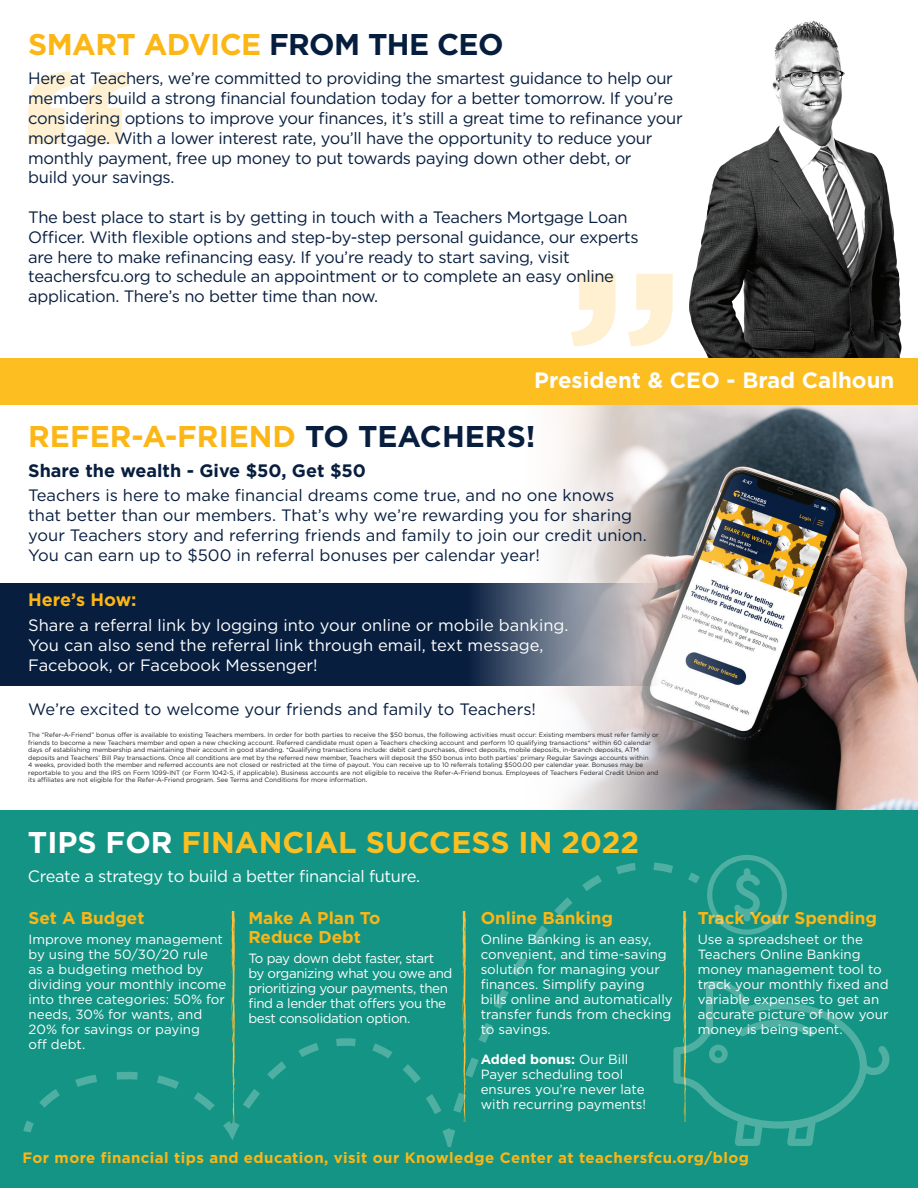
<style>
.page{position:relative;width:918px;height:1188px;background:#fff}
.page>*{position:absolute;margin:0;border:0;box-sizing:border-box;transform-origin:0 0}
.t1{font:700 30px "Gotham";color:#fdbe1f}
.t2{font:700 30px "Gotham";color:#fcb615}
.t3{font:700 30px "Gotham";letter-spacing:-.02em;color:#fcb615}
.t4{font:700 22.2px "Gotham";color:#fff}
.t5{font:700 18px "Gotham";color:#081e3f}
.t6{font:700 18px "Gotham";color:#fcb615}
.t7{font:700 17.1px/18.5px "Gotham";color:#fcb615}
.t8{font:16.5px/19.8px "Gotham";letter-spacing:-.02em;color:#081e3f}
.t9{font:16.5px/19.8px "Gotham";color:#081e3f}
.t10{font:16.5px/19.8px "Gotham";color:#fff}
.t11{font:16.5px "Gotham";letter-spacing:-.02em;color:#fff}
.t12{font:700 15px "Gotham";letter-spacing:.03em;color:#fcb615}
.t13{font:13.35px/15px "Gotham";color:#fff}
.t14{font:13.35px/15px "Gotham";letter-spacing:-.03em;color:#fff}
.t15{font:6.3px/7.5px "Gotham";color:#231f20}
.s1{color:#061e3e}
.s2{color:#071e3f}
.s3{color:#fff}
.s4{font-weight:700}
</style>
<div class="page">
<div style="left:0;top:810px;width:918px;height:378px;background:#149484"></div>
<img style="left:558px;top:405px;width:360px;height:405px">
<svg style="left:0;top:583px;width:702px;height:103px;background:#30415b"></svg>
<img style="left:689px;top:20px;width:213px;height:338px">
<svg style="left:28px;top:72px;width:102px;height:72px"></svg>
<div style="left:0;top:358px;width:918px;height:47px;background:#fdbe21"></div>
<svg style="left:571px;top:274px;width:102px;height:72px"></svg>
<svg style="left:701px;top:855px;width:189px;height:291px"></svg>
<svg style="left:23px;top:866px;width:678px;height:280px"></svg>
<h1 class="t3" style="left:28px;top:25px;width:477px">SMART ADVICE <span class="s1">FROM THE CEO</span></h1>
<p class="t8" style="left:28px;top:68px;width:656px">Here at Teachers, we’re committed to providing the smartest guidance to help our members build a strong financial foundation today for a better tomorrow. If you’re considering options to improve your finances, it’s still a great time to refinance your mortgage. With a lower interest rate, you’ll have the opportunity to reduce your monthly payment, free up money to put towards paying down other debt, or<br>build your savings.</p>
<p class="t8" style="left:28px;top:207px;width:612px">The best place to start is by getting in touch with a Teachers Mortgage Loan Officer. With flexible options and step-by-step personal guidance, our experts are here to make refinancing easy. If you’re ready to start saving, visit teachersfcu.org to schedule an appointment or to complete an easy online application. There’s no better time than now.</p>
<h2 class="t4" style="left:534px;top:366px;width:362px">President &amp; CEO - Brad Calhoun</h2>
<h1 class="t2" style="left:28px;top:416px;width:509px">REFER-A-FRIEND <span class="s2">TO TEACHERS!</span></h1>
<h3 class="t5" style="left:28px;top:459px;width:339px">Share the wealth - Give $50, Get $50</h3>
<p class="t9" style="left:28px;top:485px;width:620px">Teachers is here to make financial dreams come true, and no one knows that better than our members. That’s why we’re rewarding you for sharing your Teachers story and referring friends and family to join our credit union.<br>You can earn up to $500 in referral bonuses per calendar year!</p>
<h3 class="t6" style="left:28px;top:588px;width:110px">Here’s How:</h3>
<h3 class="t10" style="left:28px;top:615px;width:542px">Share a referral link by logging into your online or mobile banking.<br>You can also send the referral link through email, text message,<br>Facebook, or Facebook Messenger!</h3>
<h3 class="t9" style="left:28px;top:699px;width:509px">We’re excited to welcome your friends and family to Teachers!</h3>
<p class="t15" style="left:28px;top:731px;width:632px">The “Refer-A-Friend” bonus offer is available to existing Teachers members. In order for both parties to receive the $50 bonus, the following activities must occur: Existing members must refer family or friends to become a new Teachers member and open a new checking account. Referred candidate must open a Teachers checking account and perform 10 qualifying transactions* within 60 calendar days of establishing membership and maintaining their account in good standing. *Qualifying transactions include: debit card purchases, direct deposits, mobile deposits, in-branch deposits, ATM deposits and Teachers’ Bill Pay transactions. Once all conditions are met by the referred new member, Teachers will deposit the $50 bonus into both parties’ primary Regular Savings accounts within<br>4 weeks, provided both the member and referred accounts are not closed or restricted at the time of payout. You can receive up to 10 referrals totaling $500.00 per calendar year. Bonuses may be reportable to you and the IRS on Form 1099-INT (or Form 1042-S, if applicable). Business accounts are not eligible to receive the Refer-A-Friend bonus. Employees of Teachers Federal Credit Union and its affiliates are not eligible for the Refer-A-Friend program. See Terms and Conditions for more information.</p>
<h1 class="t1" style="left:28px;top:823px;width:613px"><span class="s3">TIPS FOR</span> FINANCIAL SUCCESS IN 2022</h1>
<h3 class="t11" style="left:28px;top:866px;width:394px">Create a strategy to build a better financial future.</h3>
<h3 class="t7" style="left:29px;top:909px;width:117px">Set A Budget</h3>
<h3 class="t13" style="left:29px;top:932px;width:199px">Improve money management by using the 50/30/20 rule<br>as a budgeting method by dividing your monthly income into three categories: 50% for needs, 30% for wants, and<br>20% for savings or paying<br>off debt.</h3>
<h3 class="t7" style="left:248px;top:909px;width:134px">Make A Plan To<br>Reduce Debt</h3>
<h3 class="t14" style="left:248px;top:950px;width:206px">To pay down debt faster, start by organizing what you owe and prioritizing your payments, then find a lender that offers you the best consolidation option.</h3>
<h3 class="t7" style="left:481px;top:909px;width:134px">Online Banking</h3>
<h3 class="t13" style="left:481px;top:932px;width:194px">Online Banking is an easy, convenient, and time-saving solution for managing your finances. Simplify paying bills online and automatically transfer funds from checking to savings.</h3>
<h3 class="t13" style="left:481px;top:1052px;width:167px"><span class="s4">Added bonus:</span> Our Bill<br>Payer scheduling tool ensures you’re never late with recurring payments!</h3>
<h3 class="t7" style="left:698px;top:909px;width:181px">Track Your Spending</h3>
<h3 class="t13" style="left:698px;top:932px;width:192px">Use a spreadsheet or the<br>Teachers Online Banking money management tool to track your monthly fixed and variable expenses to get an accurate picture of how your money is being spent.</h3>
<h3 class="t12" style="left:22px;top:1148px;width:728px">For more financial tips and education, visit our Knowledge Center at teachersfcu.org/blog</h3>
</div>
